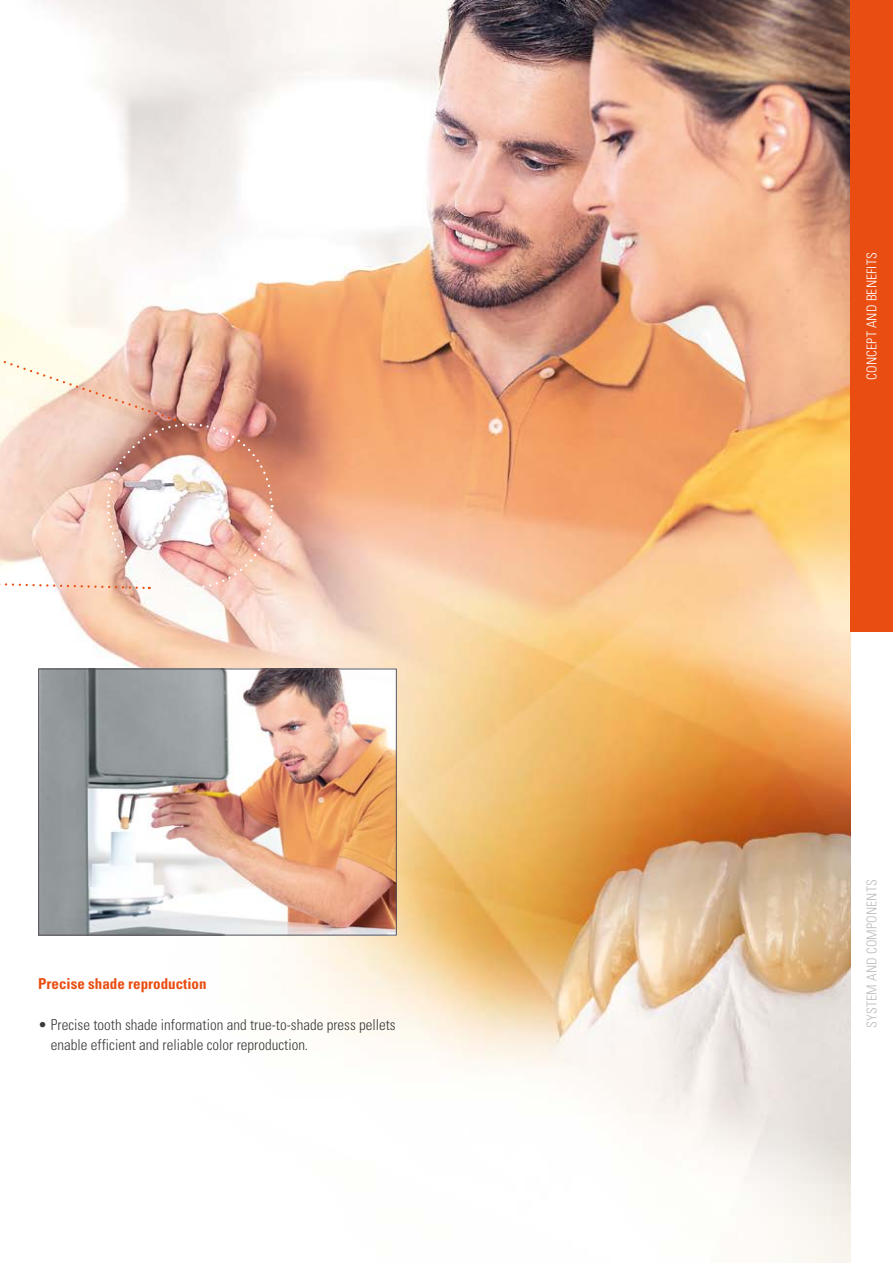
<style>
.page{position:relative;width:893px;height:1263px;background:#fff}
.page>*{position:absolute;margin:0;border:0;box-sizing:border-box;transform-origin:0 0}
.t1{font:300 condensed 15px/20.2px "Univers LT Std";color:#3b3b3a}
.t2{font:700 condensed 15px "Univers LT Std";color:#e94d11}
.t3{font:300 condensed 13.5px "Univers LT Std";letter-spacing:.01em;color:#bbbcbd}
.t4{font:300 condensed 13.5px "Univers LT Std";letter-spacing:.01em;color:#fff}
</style>
<div class="page">
<img style="left:38px;top:0;width:812px;height:1263px">
<img style="left:40px;top:671px;width:355px;height:262px">
<div style="left:38px;top:669px;width:359px;height:266px;border:1px solid #555158"></div>
<img style="left:0;top:198px;width:274px;height:392px">
<div style="left:850px;top:0;width:43px;height:631px;background:#e94d11"></div>
<p class="t2" style="left:38px;top:975px;width:170px">Precise shade reproduction</p>
<p class="t1" style="left:51px;top:1014px;width:346px;text-indent:-13px">• Precise tooth shade information and true-to-shade press pellets enable efficient and reliable color reproduction.</p>
<p class="t4" style="left:864px;top:380px;width:129px;rotate:-90deg">CONCEPT AND BENEFITS</p>
<p class="t3" style="left:864px;top:1028px;width:150px;rotate:-90deg">SYSTEM AND COMPONENTS</p>
</div>
